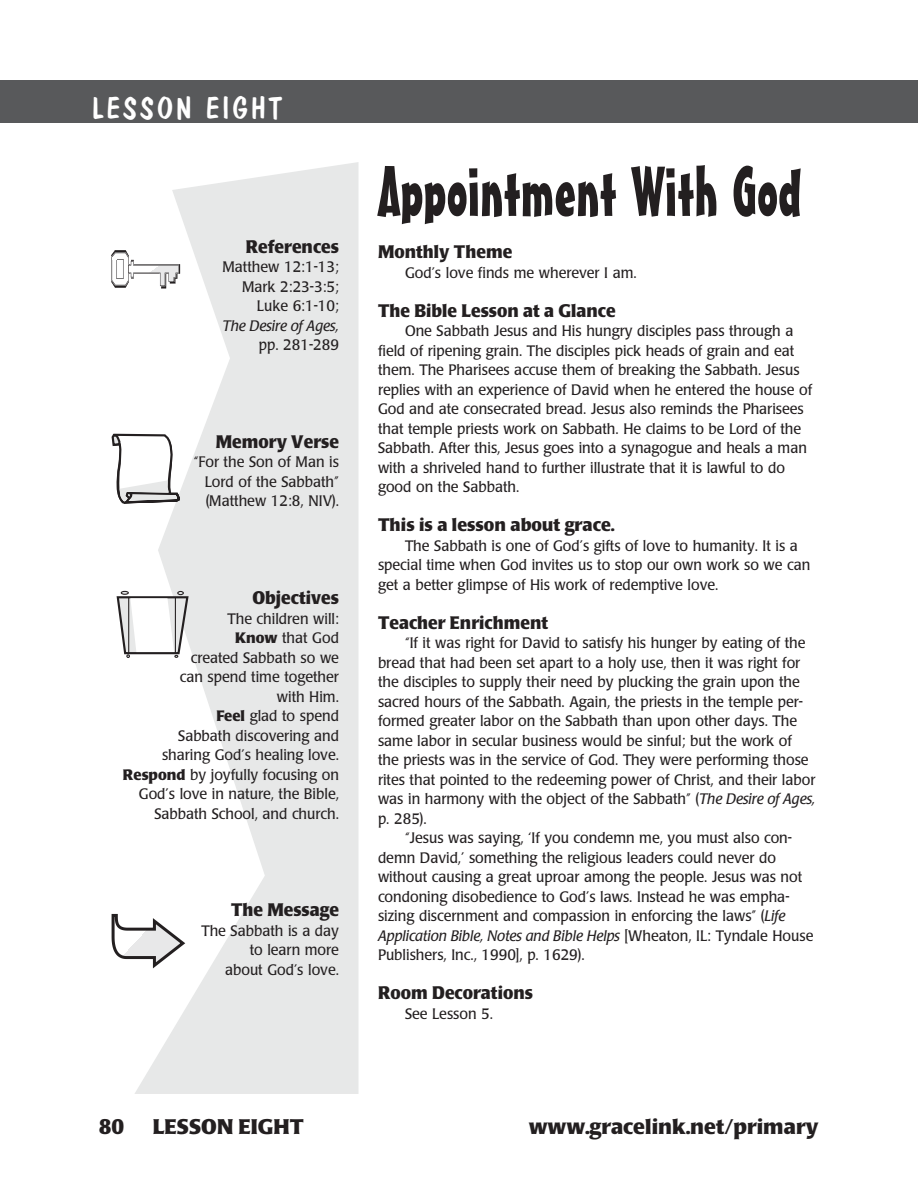
<style>
.page{position:relative;width:918px;height:1202px;background:#fff}
.page>*{position:absolute;margin:0;border:0;box-sizing:border-box;transform-origin:0 0}
.Lesson_title{font:69px "Mister Earl BT";color:#231f20}
.t1{font:30px "Dom Casual D";letter-spacing:.1em;color:#fff}
.t2{font:700 21px "Poppl Laudatio";color:#231f20}
.subhead{font:700 18px "Poppl Laudatio";color:#231f20;scale:.95 1}
.subhead-right{font:700 18px "Poppl Laudatio";color:#231f20;scale:.95 1}
.subhead-2{font:700 18px "Poppl Laudatio";color:#231f20}
.body{font:15px/19.5px "Poppl Laudatio";color:#231f20;scale:.95 1}
.body-right{font:15px/19.5px "Poppl Laudatio";color:#231f20;text-align:right;scale:.95 1}
.body-right-2{font:italic 15px "Poppl Laudatio";color:#231f20}
.s1{font-weight:700}
.s2{font-style:italic}
</style>
<div class="page">
<svg style="left:134px;top:162px;width:225px;height:932px;fill:#e7e8e8"></svg>
<div style="left:0;top:80px;width:891px;height:43px;background:#58595b"></div>
<svg style="left:111px;top:250px;width:69px;height:38px"></svg>
<svg style="left:112px;top:434px;width:68px;height:69px"></svg>
<svg style="left:117px;top:591px;width:72px;height:67px"></svg>
<hr style="left:128px;top:597px;width:1px;height:56px;background:#231f20">
<hr style="left:175px;top:597px;width:1px;height:56px;background:#231f20">
<svg style="left:112px;top:914px;width:73px;height:54px"></svg>
<div style="left:891px;top:80px;width:27px;height:43px;background:#58595b"></div>
<p class="t1" style="left:92px;top:91px;width:191px">LESSON EIGHT</p>
<p class="subhead-right" style="left:246px;top:236px;width:100px">References</p>
<p class="body-right" style="left:223px;top:258px;width:124px">Matthew 12:1-13;</p>
<p class="body-right" style="left:242px;top:277px;width:103px">Mark 2:23-3:5;</p>
<p class="body-right" style="left:257px;top:297px;width:88px">Luke 6:1-10;</p>
<p class="body-right-2" style="left:223px;top:317px;width:118px">The Desire of Ages,</p>
<p class="body-right" style="left:259px;top:336px;width:86px">pp. 281-289</p>
<p class="subhead-right" style="left:216px;top:431px;width:131px">Memory Verse</p>
<p class="body-right" style="left:194px;top:453px;width:154px">“For the Son of Man is</p>
<p class="body-right" style="left:205px;top:472px;width:143px">Lord of the Sabbath”</p>
<p class="body-right" style="left:206px;top:492px;width:142px">(Matthew 12:8, NIV).</p>
<p class="subhead-right" style="left:252px;top:587px;width:93px">Objectives</p>
<p class="body-right" style="left:227px;top:609px;width:119px">The children will:</p>
<p class="body-right" style="left:235px;top:628px;width:111px"><span class="s1">Know</span> that God</p>
<p class="body-right" style="left:191px;top:648px;width:157px">created Sabbath so we</p>
<p class="body-right" style="left:180px;top:667px;width:169px">can spend time together with Him.</p>
<p class="body-right" style="left:216px;top:706px;width:131px"><span class="s1">Feel</span> glad to spend</p>
<p class="body-right" style="left:178px;top:726px;width:171px">Sabbath discovering and</p>
<p class="body-right" style="left:162px;top:745px;width:188px">sharing God’s healing love.</p>
<p class="body-right" style="left:123px;top:765px;width:229px"><span class="s1">Respond</span> by joyfully focusing on<br>God’s love in nature, the Bible,<br>Sabbath School, and church.</p>
<p class="subhead-right" style="left:231px;top:899px;width:115px">The Message</p>
<p class="body-right" style="left:201px;top:921px;width:146px">The Sabbath is a day</p>
<p class="body-right" style="left:250px;top:940px;width:96px">to learn more</p>
<p class="body-right" style="left:225px;top:960px;width:121px">about God’s love.</p>
<p class="Lesson_title" style="left:378px;top:149px;width:425px">Appointment With God</p>
<p class="subhead" style="left:378px;top:242px;width:143px">Monthly Theme</p>
<p class="body" style="left:405px;top:263px;width:245px">God’s love finds me wherever I am.</p>
<p class="subhead" style="left:378px;top:300px;width:252px">The Bible Lesson at a Glance</p>
<p class="body" style="left:378px;top:321px;width:459px;text-indent:27px">One Sabbath Jesus and His hungry disciples pass through a field of ripening grain. The disciples pick heads of grain and eat them. The Pharisees accuse them of breaking the Sabbath. Jesus replies with an experience of David when he entered the house of God and ate consecrated bread. Jesus also reminds the Pharisees that temple priests work on Sabbath. He claims to be Lord of the Sabbath. After this, Jesus goes into a synagogue and heals a man with a shriveled hand to further illustrate that it is lawful to do good on the Sabbath.</p>
<p class="subhead-2" style="left:378px;top:515px;width:238px">This is a lesson about grace.</p>
<p class="body" style="left:378px;top:536px;width:457px;text-indent:27px">The Sabbath is one of God’s gifts of love to humanity. It is a special time when God invites us to stop our own work so we can get a better glimpse of His work of redemptive love.</p>
<p class="subhead" style="left:378px;top:612px;width:181px">Teacher Enrichment</p>
<p class="body" style="left:378px;top:633px;width:462px;text-indent:27px">“If it was right for David to satisfy his hunger by eating of the bread that had been set apart to a holy use, then it was right for the disciples to supply their need by plucking the grain upon the sacred hours of the Sabbath. Again, the priests in the temple per&shy;formed greater labor on the Sabbath than upon other days. The same labor in secular business would be sinful; but the work of the priests was in the service of God. They were performing those rites that pointed to the redeeming power of Christ, and their labor was in harmony with the object of the Sabbath” (<span class="s2">The Desire of Ages, </span>p. 285).</p>
<p class="body" style="left:378px;top:828px;width:460px;text-indent:27px">“Jesus was saying, ‘If you condemn me, you must also con&shy;demn David,’ something the religious leaders could never do without causing a great uproar among the people. Jesus was not condoning disobedience to God’s laws. Instead he was empha&shy;sizing discernment and compassion in enforcing the laws” (<span class="s2">Life Application Bible, Notes and Bible Helps</span> [Wheaton, IL: Tyndale House Publishers, Inc., 1990], p. 1629).</p>
<p class="subhead" style="left:378px;top:983px;width:165px">Room Decorations</p>
<p class="body" style="left:405px;top:1004px;width:94px">See Lesson 5.</p>
<p class="t2" style="left:99px;top:1115px;width:27px">80</p>
<p class="t2" style="left:153px;top:1115px;width:152px">LESSON EIGHT</p>
<p class="t2" style="left:529px;top:1115px;width:291px">www.gracelink.net/primary</p>
</div>
